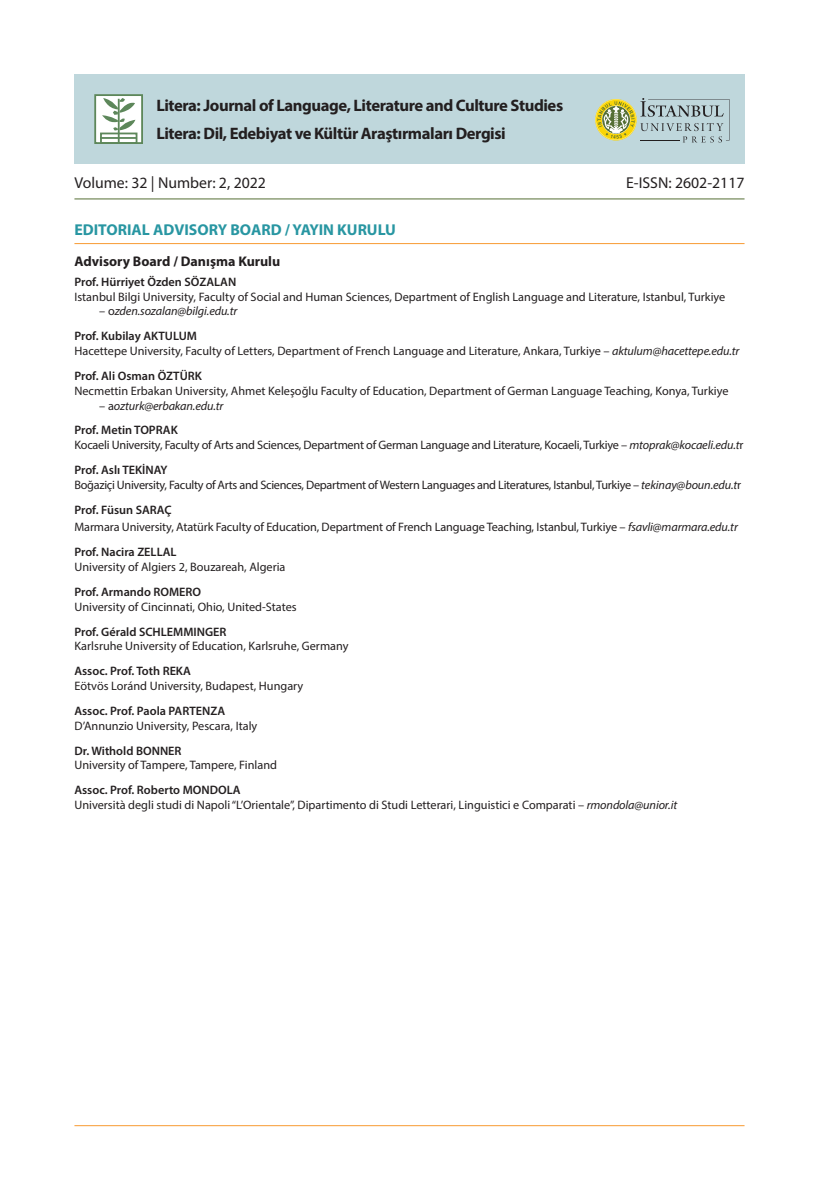
<style>
.page{position:relative;width:819px;height:1191px;background:#fff}
.page>*{position:absolute;margin:0;border:0;box-sizing:border-box;transform-origin:0 0}
.t1{font:700 16.62px/28px "Myriad Pro";letter-spacing:-.025em;color:#231f20}
.t2{font:15.75px "Myriad Pro";color:#231f20}
.t3{font:700 15.75px "Myriad Pro";color:#2896a2}
.t4{font:700 14px "Myriad Pro";color:#231f20}
.t5{font:12.25px/24.8px "Myriad Pro";color:#231f20}
.t6{font:12.25px/24.8px "Myriad Pro";letter-spacing:-.025em;color:#231f20}
.t7{font:12.25px/24.8px "Myriad Pro";letter-spacing:-.02em;color:#231f20}
.t8{font:600 12.25px "Myriad Pro";color:#231f20}
.t9{font:italic 12.25px/24.8px "Myriad Pro";letter-spacing:-.01em;color:#231f20}
.s1{font-style:normal}
.s2{font-weight:600;font-style:normal}
.s3{font-style:italic}
.s4{font-weight:600}
</style>
<div class="page">
<hr style="left:74px;top:198px;width:670px;height:1px;background:#556f35">
<hr style="left:74px;top:243px;width:670px;height:1px;background:#f89a32">
<div style="left:74px;top:74px;width:670px;height:90px;background:#bfd7dc"></div>
<div style="left:94px;top:94px;width:49px;height:50px;background:#fff;border:2px solid #5d875a"></div>
<div style="left:100px;top:133px;width:37px;height:11px;border:2px solid #5d875a"></div>
<hr style="left:100px;top:137px;width:36px;height:2px;background:#5d875a">
<svg style="left:102px;top:98px;width:33px;height:33px"></svg>
<hr style="left:118px;top:99px;width:2px;height:45px;background:#5d875a">
<svg style="left:595px;top:98px;width:134px;height:45px"></svg>
<hr style="left:74px;top:1125px;width:670px;height:1px;background:#f89a32">
<h1 class="t1" style="left:156px;top:91px;width:408px">Litera: Journal of Language, Literature and Culture Studies<br>Litera: Dil, Edebiyat ve Kültür Araştırmaları Dergisi</h1>
<p class="t2" style="left:74px;top:173px;width:193px">Volume: 32 | Number: 2, 2022</p>
<p class="t2" style="left:626px;top:173px;width:120px">E-ISSN: 2602-2117</p>
<p class="t3" style="left:74px;top:219px;width:323px">EDITORIAL ADVISORY BOARD / YAYIN KURULU</p>
<p class="t4" style="left:74px;top:252px;width:207px">Advisory Board / Danışma Kurulu</p>
<p class="t8" style="left:74px;top:274px;width:163px">Prof. Hürriyet Özden SÖZALAN</p>
<p class="t5" style="left:74px;top:284px;width:652px">Istanbul Bilgi University, Faculty of Social and Human Sciences, Department of English Language and Literature, Istanbul, Turkiye</p>
<p class="t9" style="left:74px;top:299px;width:164px;text-indent:25px"><span class="s1">– o</span>zden.sozalan@bilgi.edu.tr<br><span class="s2">Prof. Kubilay AKTULUM</span></p>
<p class="t5" style="left:74px;top:338px;width:666px">Hacettepe University, Faculty of Letters, Department of French Language and Literature, Ankara, Turkiye – <span class="s3">aktulum@hacettepe.edu.tr<br></span><span class="s4">Prof. Ali Osman ÖZTÜRK</span></p>
<p class="t5" style="left:74px;top:378px;width:655px">Necmettin Erbakan University, Ahmet Keleşoğlu Faculty of Education, Department of German Language Teaching, Konya, Turkiye</p>
<p class="t9" style="left:74px;top:393px;width:150px;text-indent:25px"><span class="s1">– a</span>ozturk@erbakan.edu.tr<br><span class="s2">Prof. Metin TOPRAK</span></p>
<p class="t7" style="left:74px;top:432px;width:670px">Kocaeli University, Faculty of Arts and Sciences, Department of German Language and Literature, Kocaeli, Turkiye – <span class="s3">mtoprak@kocaeli.edu.t</span>r<br><span class="s4">Prof. Aslı TEKİNAY</span></p>
<p class="t6" style="left:74px;top:472px;width:668px">Boğaziçi University, Faculty of Arts and Sciences, Department of Western Languages and Literatures, Istanbul, Turkiye – <span class="s3">tekinay@boun.edu.t</span>r<br><span class="s4">Prof. Füsun SARAÇ</span></p>
<p class="t5" style="left:74px;top:514px;width:665px">Marmara University, Atatürk Faculty of Education, Department of French Language Teaching, Istanbul, Turkiye – <span class="s3">fsavli@marmara.edu.tr<br></span><span class="s4">Prof. Nacira ZELLAL</span></p>
<p class="t5" style="left:74px;top:554px;width:212px">University of Algiers 2, Bouzareah, Algeria</p>
<p class="t8" style="left:74px;top:584px;width:128px">Prof. Armando ROMERO</p>
<p class="t5" style="left:74px;top:594px;width:224px">University of Cincinnati, Ohio, United-States</p>
<p class="t8" style="left:74px;top:623px;width:153px">Prof. Gérald SCHLEMMINGER</p>
<p class="t5" style="left:74px;top:633px;width:275px">Karlsruhe University of Education, Karlsruhe, Germany</p>
<p class="t8" style="left:74px;top:663px;width:118px">Assoc. Prof. Toth REKA</p>
<p class="t5" style="left:74px;top:673px;width:230px">Eötvös Loránd University, Budapest, Hungary</p>
<p class="t8" style="left:74px;top:703px;width:152px">Assoc. Prof. Paola PARTENZA</p>
<p class="t5" style="left:74px;top:713px;width:184px">D’Annunzio University, Pescara, Italy</p>
<p class="t8" style="left:74px;top:742px;width:109px">Dr. Withold BONNER</p>
<p class="t5" style="left:74px;top:752px;width:204px">University of Tampere, Tampere, Finland</p>
<p class="t5" style="left:74px;top:782px;width:604px;line-height:14.9px"><span class="s4">Assoc. Prof. Roberto MONDOLA<br></span>Università degli studi di Napoli “L’Orientale”, Dipartimento di Studi Letterari, Linguistici e Comparati – <span class="s3">rmondola@unior.it</span></p>
</div>
